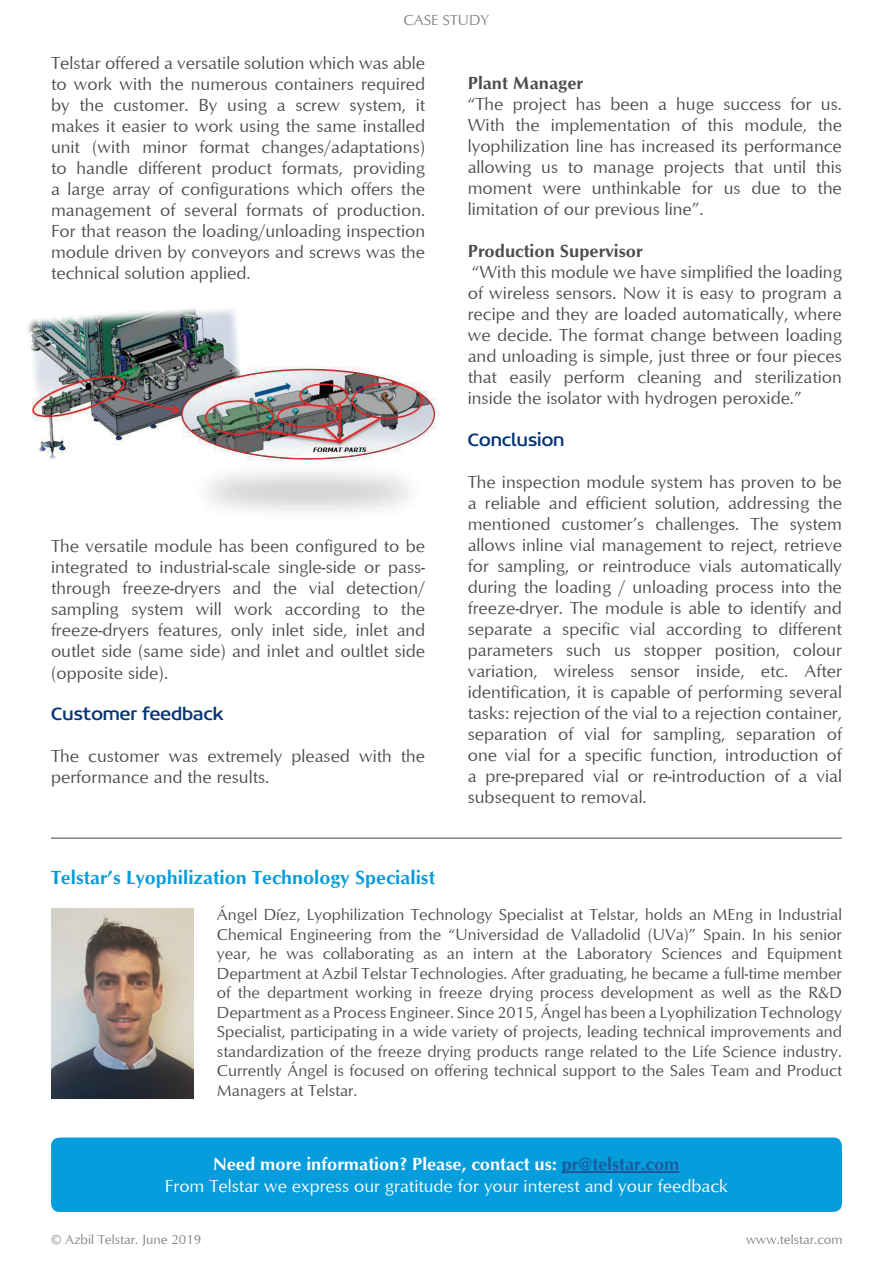
<style>
.page{position:relative;width:893px;height:1263px;background:#fff}
.page>*{position:absolute;margin:0;border:0;box-sizing:border-box;transform-origin:0 0}
.t1{font:700 19.5px "Optimum";color:#069ddc}
.t2{font:19.5px "Concord";color:#083575}
.t3{font:18px/21px "Optimum";color:#4b4c4d;text-align:justify}
.t4{font:18px/21.6px "Optimum";color:#fff;text-align:center}
.t5{font:700 18px "Optimum";color:#4b4c4d}
.t6{font:16.5px/19.5px "Optimum";color:#4b4c4d;text-align:justify}
.t7{font:15px "Optimum";color:#808285}
.t8{font:13.5px "Optimum";color:#808285}
.s1{font-weight:700}
.s2{font-weight:700;color:#175d9e}
</style>
<div class="page">
<img style="left:51px;top:908px;width:142px;height:190px">
<hr style="left:51px;top:837px;width:791px;height:2px;background:#808285">
<img style="left:28px;top:308px;width:409px;height:203px">
<div style="left:51px;top:1137px;width:791px;height:75px;background:#069ddc;border-radius:9px"></div>
<hr style="left:562px;top:1171px;width:117px;height:2px;background:#175d9e">
<p class="t7" style="left:404px;top:11px;width:87px">CASE STUDY</p>
<p class="t3" style="left:51px;top:52px;width:376px">Telstar offered a versatile solution which was able to work with the numerous containers required by the customer. By using a screw system, it makes it easier to work using the same installed unit (with minor format changes/adaptations) to handle different product formats, providing a large array of configurations which offers the management of several formats of production.<br>For that reason the loading/unloading inspection module driven by conveyors and screws was the technical solution applied.</p>
<p class="t3" style="left:51px;top:535px;width:376px">The versatile module has been configured to be integrated to industrial-scale single-side or pass&shy;through freeze-dryers and the vial detection/ sampling system will work according to the freeze-dryers features, only inlet side, inlet and outlet side (same side) and inlet and oultlet side (opposite side).</p>
<p class="t2" style="left:51px;top:702px;width:174px">Customer feedback</p>
<p class="t3" style="left:51px;top:745px;width:376px">The customer was extremely pleased with the performance and the results.</p>
<p class="t1" style="left:51px;top:866px;width:386px">Telstar’s Lyophilization Technology Specialist</p>
<p class="t5" style="left:468px;top:73px;width:117px">Plant Manager</p>
<p class="t3" style="left:468px;top:93px;width:376px">“The project has been a huge success for us.<br>With the implementation of this module, the lyophilization line has increased its performance allowing us to manage projects that until this moment were unthinkable for us due to the limitation of our previous line”.</p>
<p class="t5" style="left:468px;top:241px;width:176px">Production Supervisor</p>
<p class="t3" style="left:468px;top:261px;width:376px">“With this module we have simplified the loading of wireless sensors. Now it is easy to program a recipe and they are loaded automatically, where we decide. The format change between loading and unloading is simple, just three or four pieces that easily perform cleaning and sterilization inside the isolator with hydrogen peroxide.”</p>
<p class="t2" style="left:468px;top:428px;width:98px">Conclusion</p>
<p class="t3" style="left:468px;top:471px;width:376px">The inspection module system has proven to be a reliable and efficient solution, addressing the mentioned customer’s challenges. The system allows inline vial management to reject, retrieve for sampling, or reintroduce vials automatically during the loading / unloading process into the freeze-dryer. The module is able to identify and separate a specific vial according to different parameters such us stopper position, colour variation, wireless sensor inside, etc. After identification, it is capable of performing several tasks: rejection of the vial to a rejection container, separation of vial for sampling, separation of one vial for a specific function, introduction of a pre-prepared vial or re-introduction of a vial subsequent to removal.</p>
<p class="t6" style="left:217px;top:905px;width:627px">Ángel Díez, Lyophilization Technology Specialist at Telstar, holds an MEng in Industrial Chemical Engineering from the “Universidad de Valladolid (UVa)” Spain. In his senior year, he was collaborating as an intern at the Laboratory Sciences and Equipment Department at Azbil Telstar Technologies. After graduating, he became a full-time member of the department working in freeze drying process development as well as the R&amp;D Department as a Process Engineer. Since 2015, Ángel has been a Lyophilization Technology Specialist, participating in a wide variety of projects, leading technical improvements and standardization of the freeze drying products range related to the Life Science industry.<br>Currently Ángel is focused on offering technical support to the Sales Team and Product Managers at Telstar.</p>
<p class="t4" style="left:165px;top:1153px;width:564px"><span class="s1">Need more information? Please, contact us:</span> <span class="s2">pr@telstar.com<br></span>From Telstar we express our gratitude for your interest and your feedback</p>
<p class="t8" style="left:51px;top:1231px;width:152px">© Azbil Telstar. June 2019</p>
<p class="t8" style="left:746px;top:1231px;width:98px">www.telstar.com</p>
</div>
